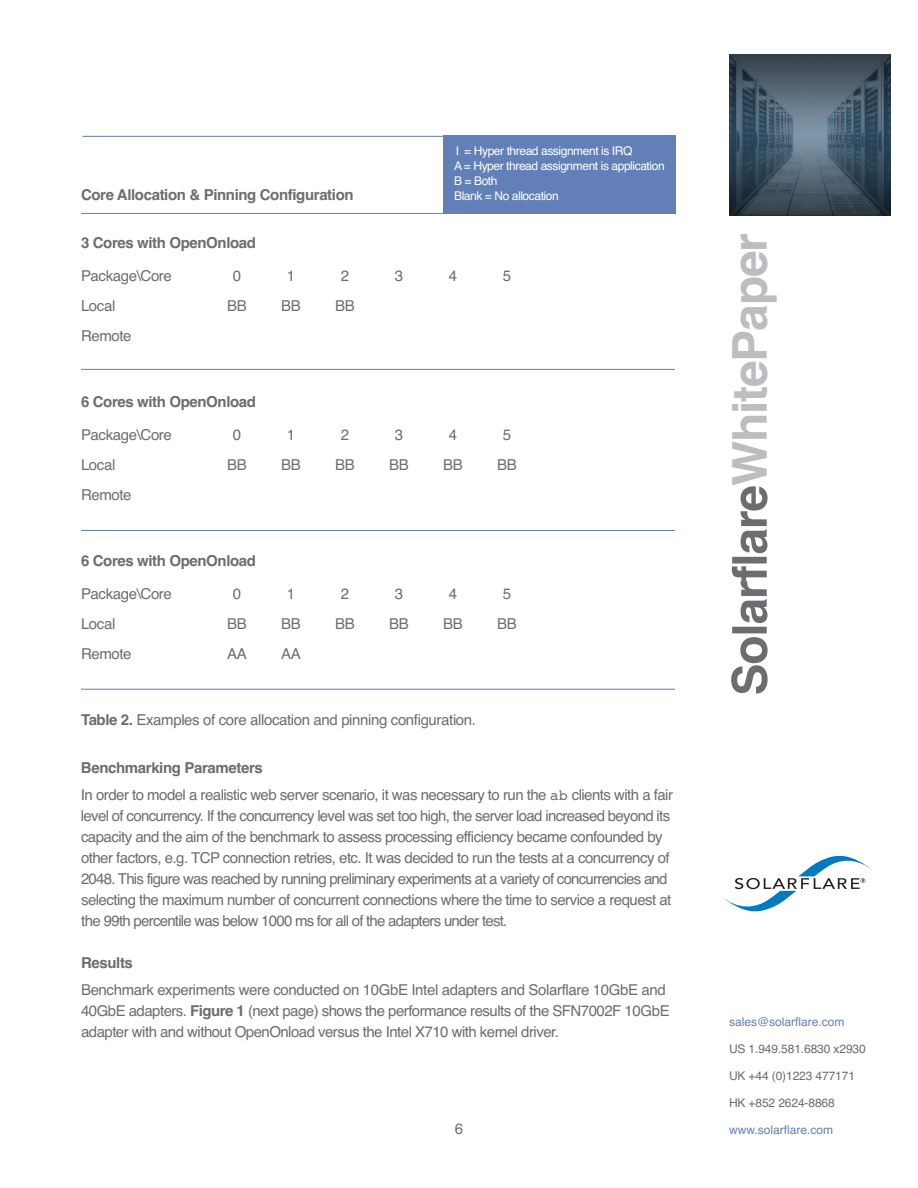
<style>
.page{position:relative;width:918px;height:1188px;background:#fff}
.page>*{position:absolute;margin:0;border:0;box-sizing:border-box;transform-origin:0 0}
.t1{font:700 48px "Helvetica";letter-spacing:-.025em;color:#bcbdc0}
.t2{font:15px/30px "Helvetica";letter-spacing:-.035em;color:#6c6d70;text-align:center}
.t3{font:700 15px "Helvetica";letter-spacing:-.025em;color:#6c6d70}
.t4{font:12px/15px "Helvetica";letter-spacing:-.035em;color:#fff}
.t5{font:12px "Helvetica";letter-spacing:-.01em;color:#6c6d70}
.t6{font:12px "Helvetica";color:#6280b7}
.s1{font-weight:700}
.s2{font-family:"Courier"}
</style>
<div class="page">
<svg style="left:731px;top:486px;width:37px;height:208px"></svg>
<img style="left:729px;top:54px;width:162px;height:162px">
<svg style="left:722px;top:856px;width:151px;height:55px"></svg>
<div style="left:443px;top:136px;width:232px;height:78px;background:#6280b7"></div>
<hr style="left:83px;top:136px;width:362px;height:1px;background:#6280b7">
<hr style="left:81px;top:369px;width:594px;height:1px;background:#6280b7">
<hr style="left:81px;top:530px;width:594px;height:1px;background:#6280b7">
<hr style="left:81px;top:213px;width:365px;height:1px;background:#6280b7">
<hr style="left:81px;top:689px;width:594px;height:1px;background:#6280b7">
<p class="t3" style="left:81px;top:186px;width:274px">Core Allocation &amp; Pinning Configuration</p>
<p class="t4" style="left:454px;top:144px;width:212px">I = Hyper thread assignment is IRQ<br>A = Hyper thread assignment is application<br>B = Both<br>Blank = No allocation</p>
<p class="t3" style="left:81px;top:234px;width:177px">3 Cores with OpenOnload</p>
<p class="t2" style="left:81px;top:261px;width:92px;text-align:left">Package\Core<br>Local<br>Remote</p>
<p class="t2" style="left:227px;top:260px;width:21px">0<br>BB</p>
<p class="t2" style="left:281px;top:260px;width:21px">1<br>BB</p>
<p class="t2" style="left:335px;top:260px;width:21px">2<br>BB</p>
<p class="t2" style="left:395px;top:260px;width:10px">3</p>
<p class="t2" style="left:449px;top:260px;width:10px">4</p>
<p class="t2" style="left:503px;top:260px;width:10px">5</p>
<p class="t3" style="left:81px;top:393px;width:177px">6 Cores with OpenOnload</p>
<p class="t2" style="left:81px;top:420px;width:92px;text-align:left">Package\Core<br>Local<br>Remote</p>
<p class="t2" style="left:227px;top:420px;width:21px">0<br>BB</p>
<p class="t2" style="left:281px;top:420px;width:21px">1<br>BB</p>
<p class="t2" style="left:335px;top:420px;width:21px">2<br>BB</p>
<p class="t2" style="left:389px;top:420px;width:21px">3<br>BB</p>
<p class="t2" style="left:443px;top:420px;width:21px">4<br>BB</p>
<p class="t2" style="left:497px;top:420px;width:21px">5<br>BB</p>
<p class="t3" style="left:81px;top:552px;width:177px">6 Cores with OpenOnload</p>
<p class="t2" style="left:81px;top:579px;width:92px;text-align:left">Package\Core<br>Local<br>Remote</p>
<p class="t2" style="left:227px;top:578px;width:21px">0<br>BB<br>AA</p>
<p class="t2" style="left:281px;top:578px;width:21px">1<br>BB<br>AA</p>
<p class="t2" style="left:335px;top:578px;width:21px">2<br>BB</p>
<p class="t2" style="left:389px;top:578px;width:21px">3<br>BB</p>
<p class="t2" style="left:443px;top:578px;width:21px">4<br>BB</p>
<p class="t2" style="left:497px;top:578px;width:21px">5<br>BB</p>
<p class="t2" style="left:81px;top:705px;width:397px"><span class="s1">Table 2.</span> Examples of core allocation and pinning configuration.</p>
<p class="t2" style="left:81px;top:754px;width:594px;line-height:27px;text-align:left"><span class="s1">Benchmarking Parameters<br></span>In order to model a realistic web server scenario, it was necessary to run the <span class="s2">ab</span> clients with a fair</p>
<p class="t2" style="left:81px;top:805px;width:592px;line-height:21px;text-align:left">level of concurrency. If the concurrency level was set too high, the server load increased beyond its capacity and the aim of the benchmark to assess processing efficiency became confounded by other factors, e.g. TCP connection retries, etc. It was decided to run the tests at a concurrency of 2048. This figure was reached by running preliminary experiments at a variety of concurrencies and selecting the maximum number of concurrent connections where the time to service a request at the 99th percentile was below 1000 ms for all of the adapters under test.</p>
<p class="t3" style="left:81px;top:954px;width:53px">Results</p>
<p class="t2" style="left:81px;top:979px;width:590px;line-height:21px;text-align:left">Benchmark experiments were conducted on 10GbE Intel adapters and Solarflare 10GbE and<br>40GbE adapters. <span class="s1">Figure 1</span> (next page) shows the performance results of the SFN7002F 10GbE adapter with and without OpenOnload versus the Intel X710 with kernel driver.</p>
<p class="t2" style="left:455px;top:1113px;width:10px">6</p>
<h1 class="t1" style="left:722px;top:486px;width:255px;rotate:-90deg">WhitePaper</h1>
<p class="t6" style="left:729px;top:1015px;width:117px">sales@solarflare.com</p>
<p class="t5" style="left:729px;top:1042px;width:138px">US 1.949.581.6830 x2930</p>
<p class="t5" style="left:729px;top:1069px;width:128px">UK +44 (0)1223 477171</p>
<p class="t5" style="left:729px;top:1096px;width:107px">HK +852 2624-8868</p>
<p class="t6" style="left:729px;top:1123px;width:106px">www.solarflare.com</p>
</div>
